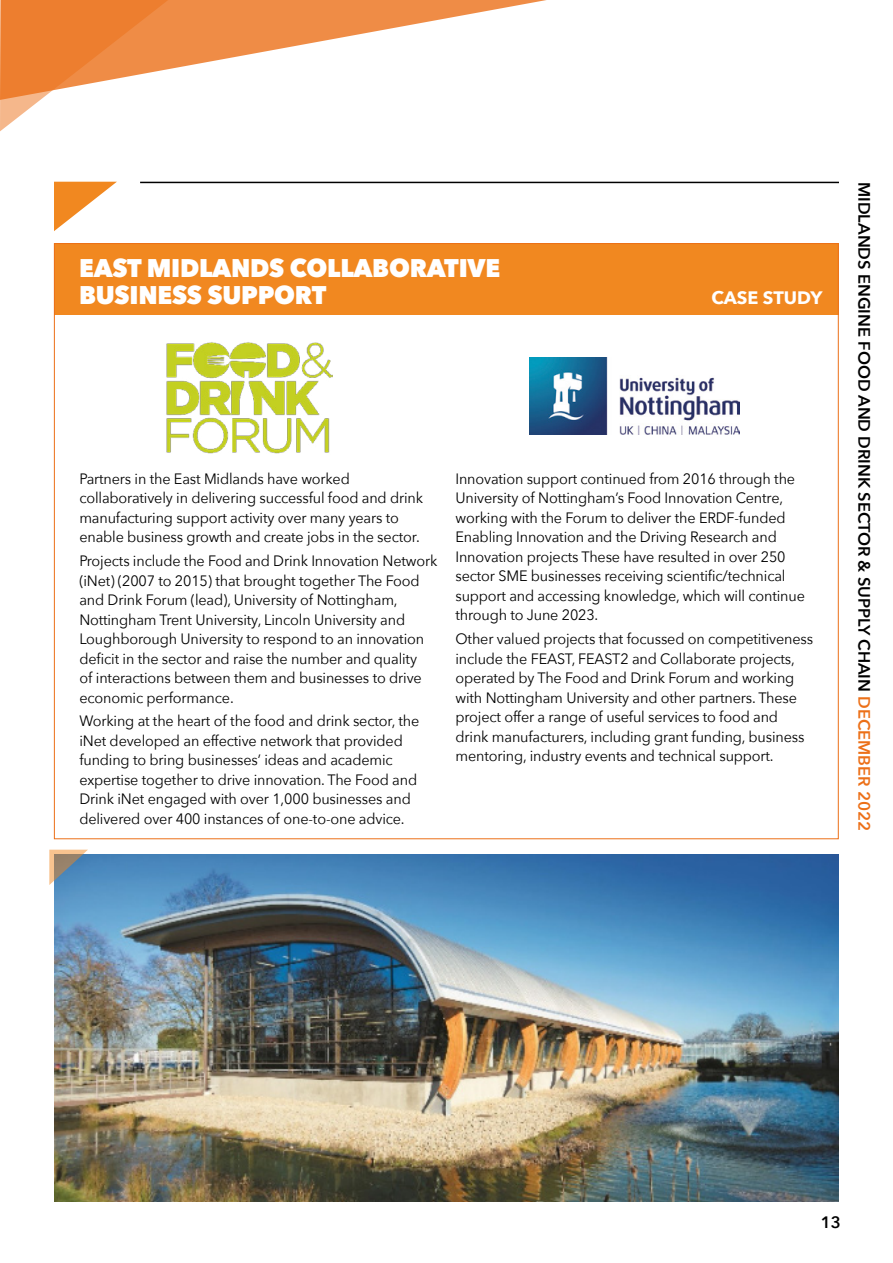
<style>
.page{position:relative;width:893px;height:1263px;background:#fff}
.page>*{position:absolute;margin:0;border:0;box-sizing:border-box;transform-origin:0 0}
.t1{font:800 25.5px/27px "Avenir Next";letter-spacing:-.01em;color:#fff;scale:.96 1}
.t2{font:700 18px "Avenir Next";color:#fff}
.t3{font:600 16.5px "Avenir Next";color:#000}
.t4{font:15px/19.5px "Avenir Next";letter-spacing:-.01em;color:#000;scale:.96 1}
.s1{color:#ec7018}
</style>
<div class="page">
<svg style="left:183px;top:0;width:363px;height:67px"></svg>
<svg style="left:0;top:0;width:183px;height:131px"></svg>
<hr style="left:140px;top:182px;width:699px;height:1px;background:#000">
<svg style="left:54px;top:182px;width:63px;height:49px"></svg>
<div style="left:54px;top:243px;width:784px;height:72px;background:#f18820"></div>
<img style="left:166px;top:342px;width:167px;height:112px">
<img style="left:54px;top:855px;width:784px;height:347px">
<img style="left:529px;top:357px;width:211px;height:78px">
<svg style="left:49px;top:850px;width:39px;height:35px"></svg>
<h1 class="t1" style="left:79px;top:254px;width:440px">EAST MIDLANDS COLLABORATIVE<br>BUSINESS SUPPORT</h1>
<p class="t2" style="left:711px;top:282px;width:112px">CASE STUDY</p>
<p class="t4" style="left:79px;top:468px;width:360px">Partners in the East Midlands have worked collaboratively in delivering successful food and drink manufacturing support activity over many years to enable business growth and create jobs in the sector.</p>
<p class="t4" style="left:79px;top:551px;width:375px">Projects include the Food and Drink Innovation Network (iNet) (2007 to 2015) that brought together The Food and Drink Forum (lead), University of Nottingham, Nottingham Trent University, Lincoln University and Loughborough University to respond to an innovation deficit in the sector and raise the number and quality<br>of interactions between them and businesses to drive economic performance.</p>
<p class="t4" style="left:79px;top:711px;width:356px">Working at the heart of the food and drink sector, the iNet developed an effective network that provided funding to bring businesses’ ideas and academic expertise together to drive innovation. The Food and Drink iNet engaged with over 1,000 businesses and delivered over 400 instances of one-to-one advice.</p>
<p class="t4" style="left:455px;top:468px;width:366px">Innovation support continued from 2016 through the University of Nottingham’s Food Innovation Centre, working with the Forum to deliver the ERDF-funded Enabling Innovation and the Driving Research and Innovation projects These have resulted in over 250 sector SME businesses receiving scientific/technical support and accessing knowledge, which will continue through to June 2023.</p>
<p class="t4" style="left:455px;top:629px;width:374px">Other valued projects that focussed on competitiveness include the FEAST, FEAST2 and Collaborate projects, operated by The Food and Drink Forum and working with Nottingham University and other partners. These project offer a range of useful services to food and drink manufacturers, including grant funding, business mentoring, industry events and technical support.</p>
<p class="t3" style="left:878px;top:182px;width:650px;rotate:90deg">MIDLANDS ENGINE FOOD AND DRINK SECTOR &amp; SUPPLY CHAIN <span class="s1">DECEMBER 2022</span></p>
<p class="t3" style="left:821px;top:1207px;width:22px">13</p>
</div>
